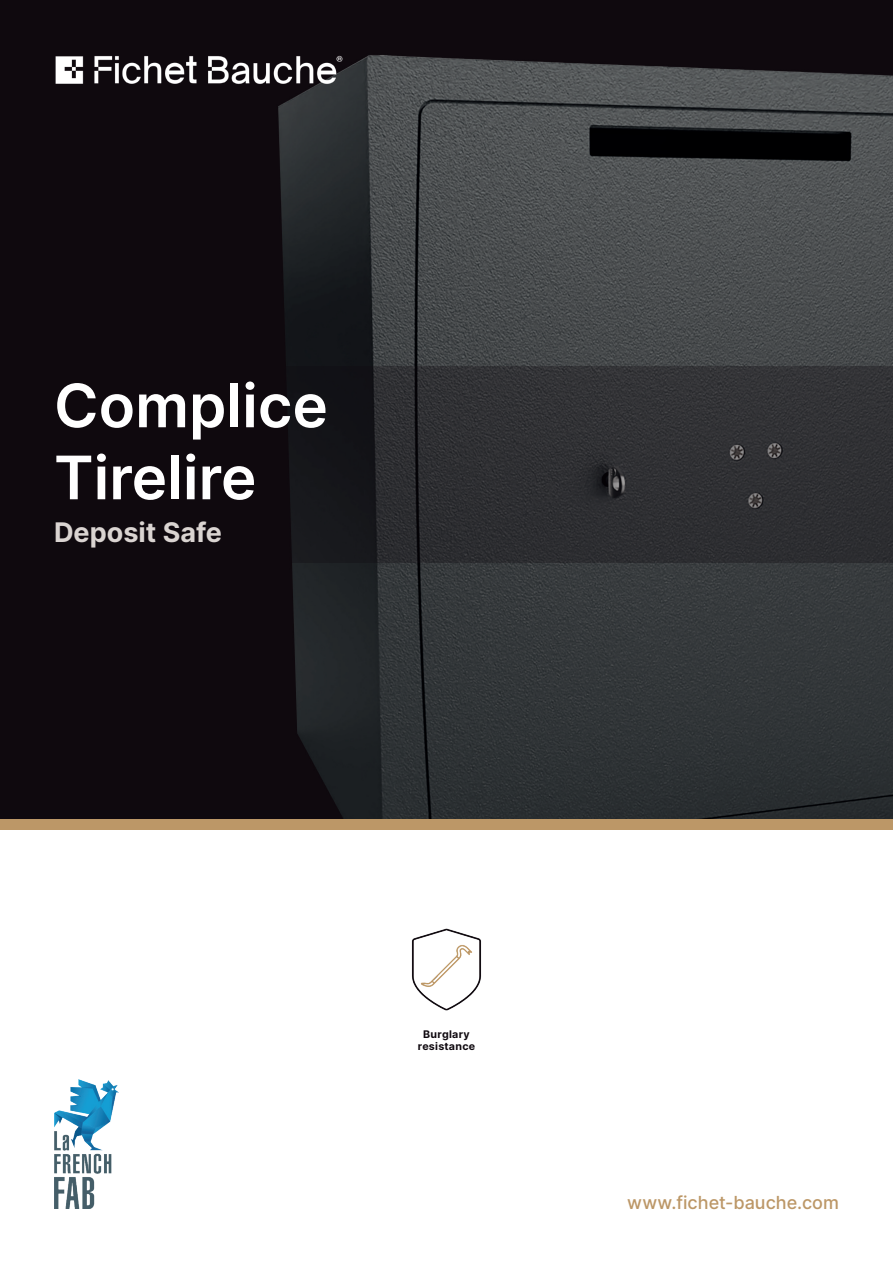
<style>
.page{position:relative;width:893px;height:1263px;background:#fff}
.page>*{position:absolute;margin:0;border:0;box-sizing:border-box;transform-origin:0 0}
.t1{font:600 60px/72px "Inter";color:#fff}
.t2{font:700 27px "Inter";color:#dad4d1}
.t3{font:500 18px "Inter";color:#bc9767}
.t4{font:700 10.5px/12px "Inter";letter-spacing:.025em;color:#0f090f;text-align:center}
</style>
<div class="page">
<div style="left:0;top:804px;width:893px;height:26px;background:#bc9767"></div>
<img style="left:0;top:0;width:893px;height:819px">
<img style="left:54px;top:1079px;width:64px;height:130px">
<img style="left:411px;top:928px;width:71px;height:83px">
<svg style="left:0;top:366px;width:893px;height:197px;background:#222024"></svg>
<img style="left:54px;top:54px;width:290px;height:32px">
<h1 class="t1" style="left:54px;top:368px;width:276px">Complice<br>Tirelire</h1>
<h2 class="t2" style="left:54px;top:512px;width:170px">Deposit Safe</h2>
<p class="t4" style="left:418px;top:1028px;width:59px">Burglary resistance</p>
<p class="t3" style="left:627px;top:1189px;width:213px">www.fichet-bauche.com</p>
</div>
